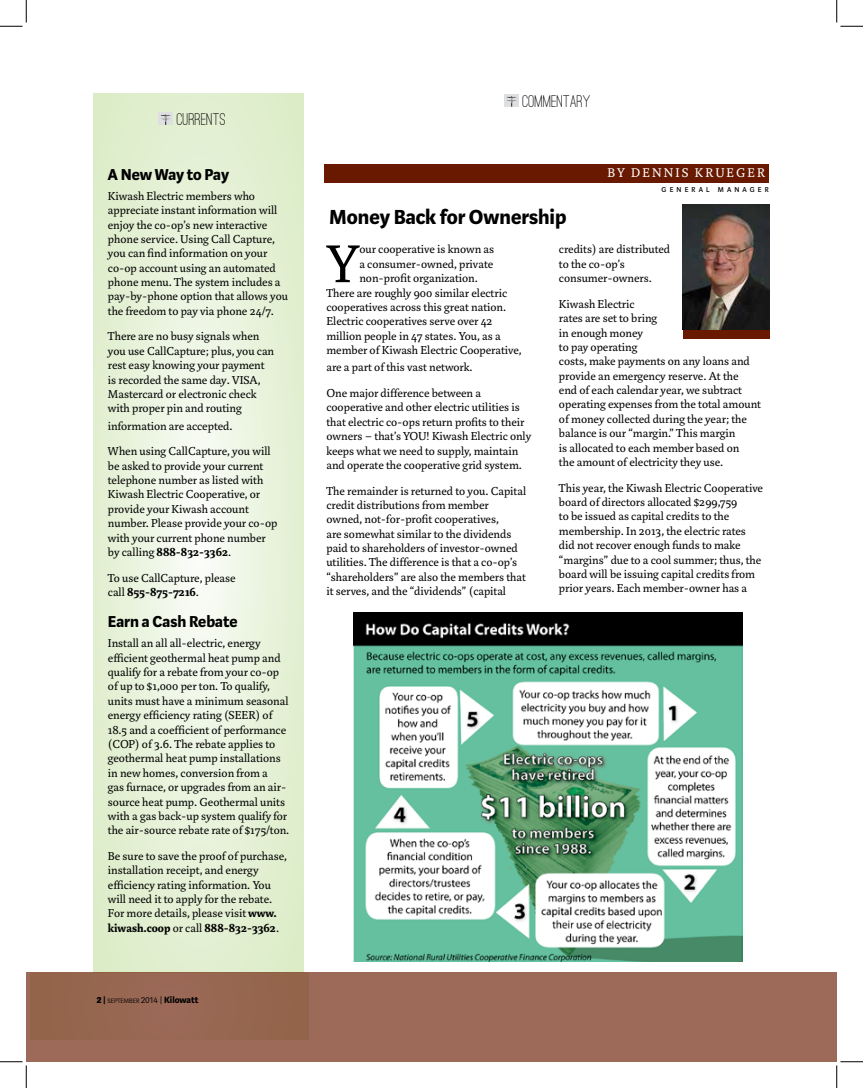
<style>
.page{position:relative;width:863px;height:1088px;background:#fff}
.page>*{position:absolute;margin:0;border:0;box-sizing:border-box;transform-origin:0 0}
.t1{font:57.75px "Marat Pro";color:#000}
.t2{font:700 22.5px "Marat Sans";color:#000}
.t3{font:700 17.5px "Marat Sans";color:#000}
.t4{font:500 17.5px "Ostrich Sans";color:#000}
.t5{font:13.75px "Marat Pro";letter-spacing:.16em;color:#fff}
.t6{font:12.5px/14.4px "Marat Pro";color:#000}
.t7{font:500 7.88px "Marat Sans";letter-spacing:.4em;color:#000}
.t8{font:300 7px "Marat Sans";color:#000}
.s1{font-weight:700}
.s2{font-weight:900;font-size:10px}
.s3{font-size:10px}
.s4{font-weight:700;font-size:10px}
</style>
<div class="page">
<svg style="left:94px;top:94px;width:210px;height:878px;background:#e7f2d9"></svg>
<div style="left:324px;top:164px;width:445px;height:18px;background:#681900"></div>
<div style="left:682px;top:321px;width:87px;height:17px;background:#681900"></div>
<img style="left:682px;top:205px;width:87px;height:124px">
<svg style="left:158px;top:112px;width:15px;height:13px"></svg>
<svg style="left:161px;top:114px;width:4px;height:3px"></svg>
<svg style="left:504px;top:94px;width:15px;height:13px"></svg>
<svg style="left:506px;top:96px;width:4px;height:3px"></svg>
<div style="left:26px;top:972px;width:810px;height:89px;background:linear-gradient(to right,#986752,#9f6b5d)"></div>
<img style="left:353px;top:613px;width:389px;height:348px">
<svg style="left:0;top:0;width:27px;height:27px"></svg>
<svg style="left:0;top:1061px;width:27px;height:27px"></svg>
<svg style="left:836px;top:0;width:26px;height:27px"></svg>
<svg style="left:836px;top:1061px;width:26px;height:27px"></svg>
<h3 class="t4" style="left:177px;top:109px;width:50px">CURRENTS</h3>
<h3 class="t3" style="left:108px;top:165px;width:123px">A New Way to Pay</h3>
<p class="t6" style="left:108px;top:189px;width:182px">Kiwash Electric members who appreciate instant information will enjoy the co-op’s new interactive phone service. Using Call Capture, you can find information on your co-op account using an automated phone menu. The system includes a pay-by-phone option that allows you the freedom to pay via phone 24/7.</p>
<p class="t6" style="left:108px;top:329px;width:168px">There are no busy signals when you use CallCapture; plus, you can rest easy knowing your payment is recorded the same day. VISA,<br>Mastercard or electronic check with proper pin and routing</p>
<p class="t6" style="left:108px;top:413px;width:164px;line-height:25.6px">information are accepted.<br>When using CallCapture, you will</p>
<p class="t6" style="left:108px;top:458px;width:171px">be asked to provide your current telephone number as listed with<br>Kiwash Electric Cooperative, or provide your Kiwash account number. Please provide your co-op with your current phone number by calling <span class="s1">888-832-3362</span>.</p>
<p class="t6" style="left:108px;top:570px;width:129px">To use CallCapture, please call <span class="s1">855-875-7216</span>.</p>
<h3 class="t3" style="left:108px;top:612px;width:131px">Earn a Cash Rebate</h3>
<p class="t6" style="left:108px;top:636px;width:183px">Install an all all-electric, energy efficient geothermal heat pump and qualify for a rebate from your co-op of up to $1,000 per ton. To qualify, units must have a minimum seasonal energy efficiency rating (SEER) of 18.5 and a coefficient of performance (COP) of 3.6. The rebate applies to geothermal heat pump installations in new homes, conversion from a<br>gas furnace, or upgrades from an air&shy;source heat pump. Geothermal units with a gas back-up system qualify for the air-source rebate rate of $175/ton.</p>
<p class="t6" style="left:108px;top:849px;width:181px">Be sure to save the proof of purchase, installation receipt, and energy efficiency rating information. You will need it to apply for the rebate.<br>For more details, please visit <span class="s1">www. kiwash.coop</span> or call <span class="s1">888-832-3362</span>.</p>
<p class="t8" style="left:97px;top:996px;width:103px"><span class="s2">2 |</span> SEPTEMBER <span class="s3">2014 |</span> <span class="s4">Kilowatt</span></p>
<h3 class="t4" style="left:522px;top:91px;width:69px">COMMENTARY</h3>
<h2 class="t2" style="left:329px;top:205px;width:239px">Money Back for Ownership</h2>
<p class="t5" style="left:607px;top:165px;width:159px">By De nnis Krueger</p>
<p class="t7" style="left:661px;top:185px;width:109px">GENERAL MANAGER</p>
<h1 class="t1" style="left:326px;top:232px;width:34px">Y</h1>
<p class="t6" style="left:359px;top:242px;width:136px">our cooperative is known as</p>
<p class="t6" style="left:359px;top:257px;width:135px">a consumer-owned, private</p>
<p class="t6" style="left:359px;top:271px;width:120px">non-profit organization.</p>
<p class="t6" style="left:326px;top:285px;width:182px">There are roughly 900 similar electric</p>
<p class="t6" style="left:326px;top:300px;width:181px">cooperatives across this great nation.</p>
<p class="t6" style="left:326px;top:314px;width:168px">Electric cooperatives serve over 42</p>
<p class="t6" style="left:326px;top:329px;width:176px">million people in 47 states. You, as a</p>
<p class="t6" style="left:326px;top:343px;width:197px">member of Kiwash Electric Cooperative,</p>
<p class="t6" style="left:326px;top:355px;width:156px;line-height:25.6px">are a part of this vast network.<br>One major difference between a</p>
<p class="t6" style="left:326px;top:400px;width:206px">cooperative and other electric utilities is that electric co-ops return profits to their owners – that’s YOU! Kiwash Electric only keeps what we need to supply, maintain and operate the cooperative grid system.</p>
<p class="t6" style="left:326px;top:483px;width:201px">The remainder is returned to you. Capital credit distributions from member owned, not-for-profit cooperatives,<br>are somewhat similar to the dividends paid to shareholders of investor-owned utilities. The difference is that a co-op’s “shareholders” are also the members that it serves, and the “dividends” (capital</p>
<p class="t6" style="left:559px;top:242px;width:113px">credits) are distributed to the co-op’s consumer-owners.</p>
<p class="t6" style="left:559px;top:297px;width:204px">Kiwash Electric<br>rates are set to bring<br>in enough money<br>to pay operating<br>costs, make payments on any loans and provide an emergency reserve. At the<br>end of each calendar year, we subtract operating expenses from the total amount of money collected during the year; the balance is our “margin.” This margin<br>is allocated to each member based on<br>the amount of electricity they use.</p>
<p class="t6" style="left:559px;top:480px;width:205px">This year, the Kiwash Electric Cooperative board of directors allocated $299,759<br>to be issued as capital credits to the membership. In 2013, the electric rates did not recover enough funds to make “margins” due to a cool summer; thus, the board will be issuing capital credits from prior years. Each member-owner has a</p>
</div>
